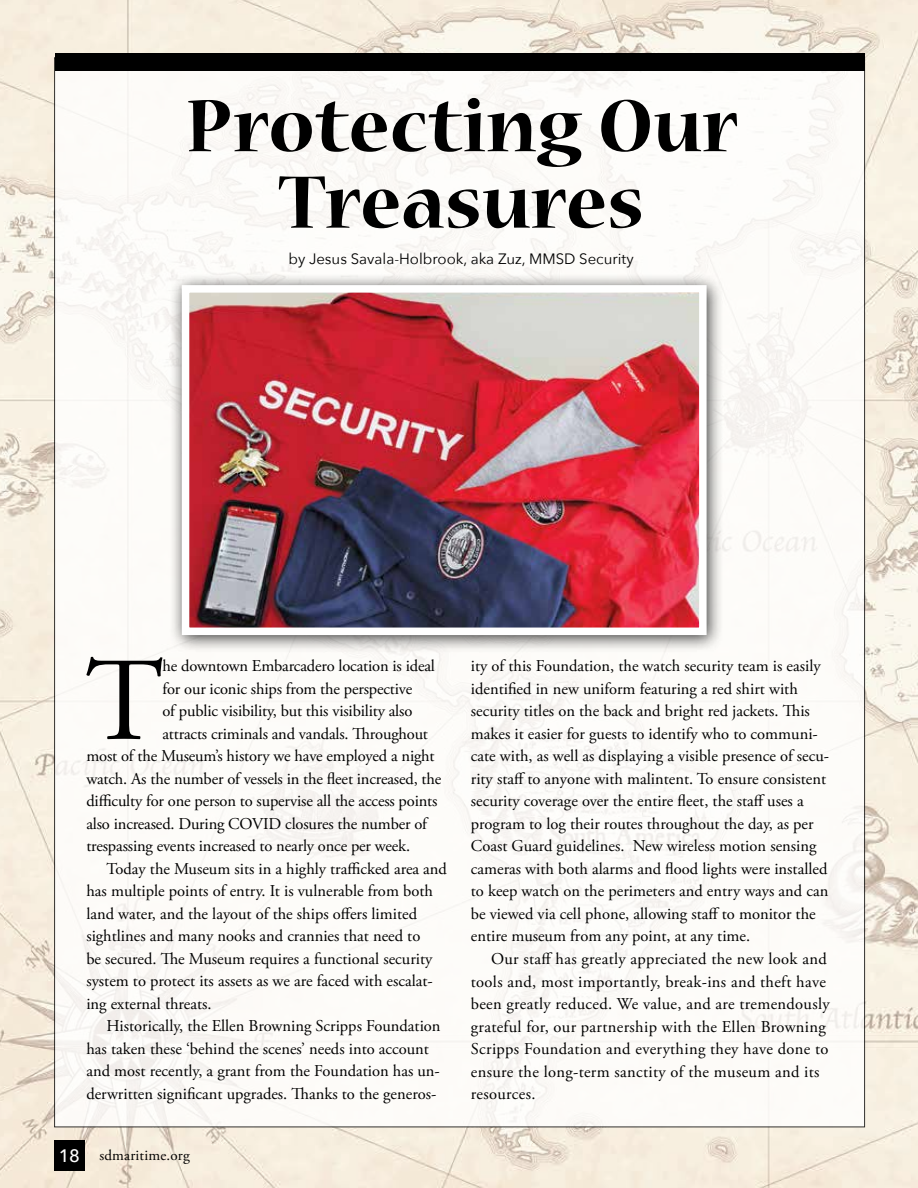
<style>
.page{position:relative;width:918px;height:1188px;background:#fff}
.page>*{position:absolute;margin:0;border:0;box-sizing:border-box;transform-origin:0 0}
.t1{font:118.35px "Adobe Garamond Pro";color:#000}
.t2{font:700 82.5px/76.5px "Nueva Std";color:#000;text-align:center}
.t3{font:16.5px/22.5px "Adobe Garamond Pro";color:#000}
.t4{font:16.5px/22.5px "Adobe Garamond Pro";letter-spacing:.02em;color:#000}
.t5{font:15px "Avenir Next";color:#000}
.t6{font:15px "Adobe Garamond Pro";letter-spacing:.01em;color:#000}
.s1{font-family:"Avenir Next";font-weight:500;font-size:18px;color:#fff}
</style>
<div class="page">
<img style="left:0;top:0;width:918px;height:1188px">
<div style="left:54px;top:1140px;width:31px;height:31px;background:#000"></div>
<div style="left:55px;top:58px;width:810px;height:1069px;background:#fff"></div>
<div style="left:55px;top:53px;width:810px;height:18px;background:#000"></div>
<div style="left:169px;top:272px;width:555px;height:380px;background:#000;opacity:.75"></div>
<img style="left:191px;top:294px;width:507px;height:332px">
<div style="left:182px;top:285px;width:525px;height:350px;border:8px solid #fff"></div>
<h2 class="t2" style="left:186px;top:92px;width:554px">Protecting Our<br>Treasures</h2>
<p class="t5" style="left:289px;top:246px;width:347px">by Jesus Savala-Holbrook, aka Zuz, MMSD Security</p>
<h1 class="t1" style="left:86px;top:630px;width:80px">T</h1>
<p class="t3" style="left:162px;top:655px;width:274px">he downtown Embarcadero location is ideal</p>
<p class="t3" style="left:162px;top:678px;width:251px">for our iconic ships from the perspective</p>
<p class="t3" style="left:162px;top:700px;width:251px">of public visibility, but this visibility also</p>
<p class="t3" style="left:162px;top:723px;width:267px">attracts criminals and vandals. Throughout</p>
<p class="t3" style="left:86px;top:745px;width:350px">most of the Museum’s history we have employed a night</p>
<p class="t3" style="left:86px;top:768px;width:356px">watch. As the number of vessels in the fleet increased, the</p>
<p class="t3" style="left:86px;top:790px;width:353px">difficulty for one person to supervise all the access points</p>
<p class="t3" style="left:86px;top:813px;width:342px">also increased. During COVID closures the number of</p>
<p class="t3" style="left:86px;top:835px;width:325px">trespassing events increased to nearly once per week.</p>
<p class="t3" style="left:107px;top:858px;width:342px">Today the Museum sits in a highly trafficked area and</p>
<p class="t3" style="left:86px;top:880px;width:348px">has multiple points of entry. It is vulnerable from both</p>
<p class="t3" style="left:86px;top:903px;width:332px">land water, and the layout of the ships offers limited</p>
<p class="t3" style="left:86px;top:925px;width:335px">sightlines and many nooks and crannies that need to</p>
<p class="t3" style="left:86px;top:948px;width:347px">be secured. The Museum requires a functional security</p>
<p class="t3" style="left:86px;top:970px;width:348px">system to protect its assets as we are faced with escalat-</p>
<p class="t3" style="left:86px;top:993px;width:127px">ing external threats.</p>
<p class="t3" style="left:107px;top:1016px;width:335px">Historically, the Ellen Browning Scripps Foundation</p>
<p class="t3" style="left:86px;top:1038px;width:344px">has taken these ‘behind the scenes’ needs into account</p>
<p class="t3" style="left:86px;top:1061px;width:355px">and most recently, a grant from the Foundation has un-</p>
<p class="t3" style="left:86px;top:1083px;width:351px">derwritten significant upgrades. Thanks to the generos-</p>
<p class="t6" style="left:59px;top:1147px;width:132px"><span class="s1">18</span> sdmaritime.org</p>
<p class="t3" style="left:471px;top:656px;width:360px">ity of this Foundation, the watch security team is easily identified in new uniform featuring a red shirt with security titles on the back and bright red jackets. This makes it easier for guests to identify who to communi&shy;cate with, as well as displaying a visible presence of secu&shy;rity staff to anyone with malintent. To ensure consistent security coverage over the entire fleet, the staff uses a program to log their routes throughout the day, as per Coast Guard guidelines. New wireless motion sensing cameras with both alarms and flood lights were installed to keep watch on the perimeters and entry ways and can be viewed via cell phone, allowing staff to monitor the entire museum from any point, at any time.</p>
<p class="t4" style="left:471px;top:948px;width:360px;text-indent:20px">Our staff has greatly appreciated the new look and tools and, most importantly, break-ins and theft have been greatly reduced. We value, and are tremendously grateful for, our partnership with the Ellen Browning Scripps Foundation and everything they have done to ensure the long-term sanctity of the museum and its resources.</p>
</div>
